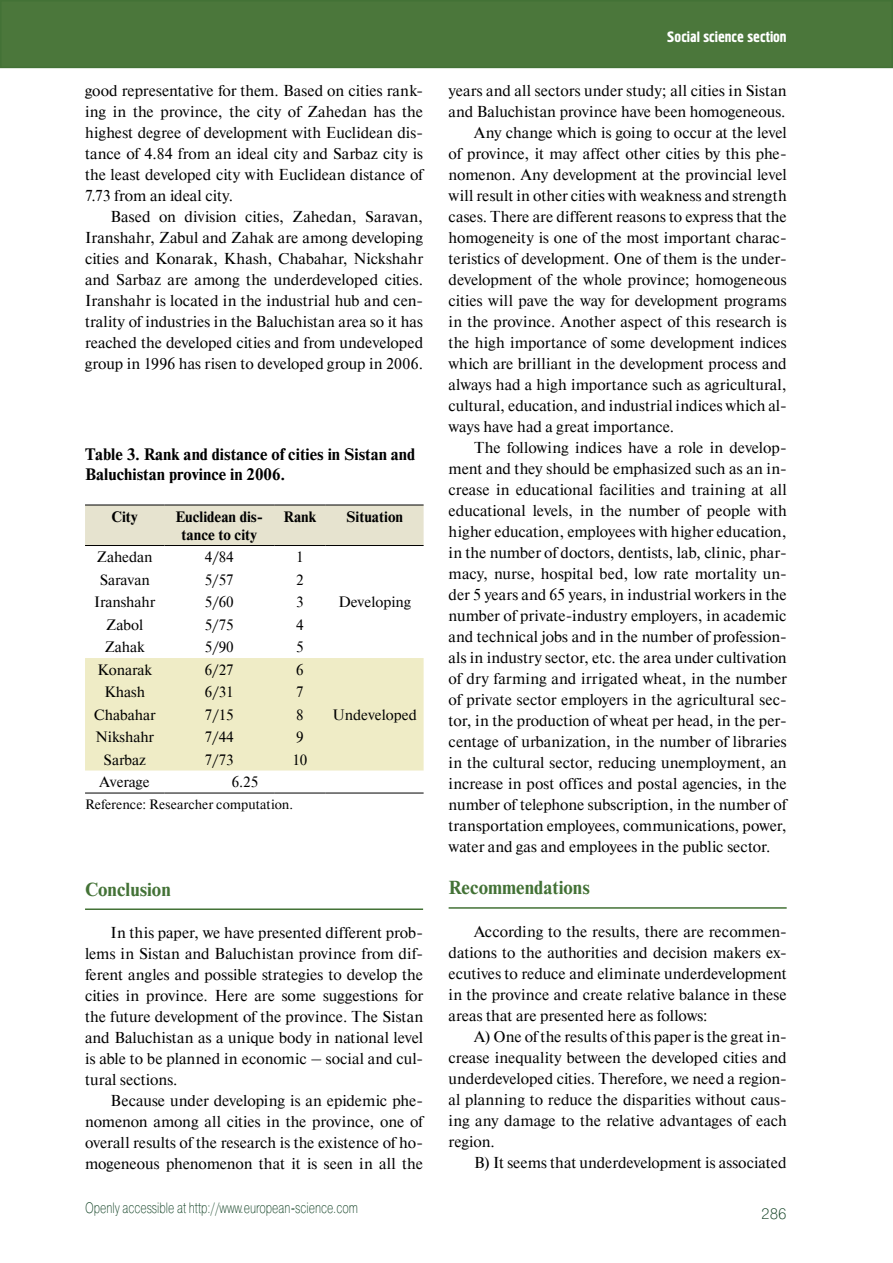
<style>
.page{position:relative;width:893px;height:1263px;background:#fff}
.page>*{position:absolute;margin:0;border:0;box-sizing:border-box;transform-origin:0 0}
.t1{font:700 18.75px "Newton C";color:#437236}
.t2{font:700 16.5px/19.8px "Newton C";color:#000}
.t3{font:15.75px/21px "Newton C";color:#000;text-align:justify}
.t4{font:15px "Newton C";color:#000}
.t5{font:15px "Pragmatica Light C";color:#0d3e20;scale:.75 1}
.t6{font:700 15px/18px "Newton C";color:#000;text-align:center}
.t7{font:15px "Hermes C";color:#fff}
.t8{font:15px "Pragmatica Light C";color:#0d3e20}
.t9{font:13.5px "Newton C";letter-spacing:.005em;color:#000}
</style>
<div class="page">
<div style="left:1px;top:1px;width:891px;height:66px;background:#4b773b"></div>
<div style="left:0;top:0;width:893px;height:68px;border:2px solid #437236"></div>
<div style="left:85px;top:506px;width:339px;height:39px;background:#e6e3cf"></div>
<svg style="left:85px;top:770px;width:339px;height:23px"></svg>
<div style="left:85px;top:658px;width:339px;height:112px;background:#efecc6"></div>
<hr style="left:85px;top:793px;width:79px;height:1px;background:#000">
<hr style="left:164px;top:793px;width:110px;height:1px;background:#000">
<hr style="left:274px;top:793px;width:52px;height:1px;background:#000">
<hr style="left:326px;top:793px;width:98px;height:1px;background:#000">
<hr style="left:85px;top:505px;width:79px;height:1px;background:#000">
<hr style="left:164px;top:505px;width:110px;height:1px;background:#000">
<hr style="left:274px;top:505px;width:52px;height:1px;background:#000">
<hr style="left:326px;top:505px;width:98px;height:1px;background:#000">
<hr style="left:85px;top:545px;width:79px;height:1px;background:#000">
<hr style="left:164px;top:545px;width:110px;height:1px;background:#000">
<hr style="left:274px;top:545px;width:52px;height:1px;background:#000">
<hr style="left:326px;top:545px;width:98px;height:1px;background:#000">
<hr style="left:85px;top:908px;width:338px;height:2px;background:#437236">
<hr style="left:449px;top:907px;width:338px;height:2px;background:#437236">
<p class="t3" style="left:85px;top:80px;width:340px">good representative for them. Based on cities rank&shy;ing in the province, the city of Zahedan has the highest degree of development with Euclidean dis&shy;tance of 4.84 from an ideal city and Sarbaz city is the least developed city with Euclidean distance of 7.73 from an ideal city.</p>
<p class="t3" style="left:85px;top:206px;width:340px;text-indent:26px">Based on division cities, Zahedan, Saravan, Iranshahr, Zabul and Zahak are among developing cities and Konarak, Khash, Chabahar, Nickshahr and Sarbaz are among the underdeveloped cities.<br>Iranshahr is located in the industrial hub and cen&shy;trality of industries in the Baluchistan area so it has reached the developed cities and from undeveloped group in 1996 has risen to developed group in 2006.</p>
<p class="t2" style="left:85px;top:445px;width:332px">Table 3. Rank and distance of cities in Sistan and<br>Baluchistan province in 2006.</p>
<p class="t6" style="left:112px;top:507px;width:28px">City</p>
<p class="t6" style="left:175px;top:507px;width:89px">Euclidean dis&shy;tance to city</p>
<p class="t6" style="left:284px;top:507px;width:34px">Rank</p>
<p class="t6" style="left:346px;top:507px;width:58px">Situation</p>
<p class="t4" style="left:97px;top:549px;width:57px">Zahedan</p>
<p class="t4" style="left:205px;top:549px;width:31px">4/84</p>
<p class="t4" style="left:296px;top:549px;width:9px">1</p>
<p class="t4" style="left:338px;top:594px;width:74px">Developing</p>
<p class="t4" style="left:100px;top:571px;width:52px">Saravan</p>
<p class="t4" style="left:205px;top:571px;width:31px">5/57</p>
<p class="t4" style="left:296px;top:571px;width:9px">2</p>
<p class="t4" style="left:94px;top:594px;width:62px">Iranshahr</p>
<p class="t4" style="left:205px;top:594px;width:30px">5/60</p>
<p class="t4" style="left:296px;top:594px;width:9px">3</p>
<p class="t4" style="left:106px;top:616px;width:38px">Zabol</p>
<p class="t4" style="left:205px;top:616px;width:31px">5/75</p>
<p class="t4" style="left:296px;top:616px;width:9px">4</p>
<p class="t4" style="left:105px;top:639px;width:41px">Zahak</p>
<p class="t4" style="left:205px;top:639px;width:30px">5/90</p>
<p class="t4" style="left:296px;top:639px;width:9px">5</p>
<p class="t4" style="left:97px;top:661px;width:56px">Konarak</p>
<p class="t4" style="left:205px;top:661px;width:30px">6/27</p>
<p class="t4" style="left:296px;top:661px;width:9px">6</p>
<p class="t4" style="left:104px;top:684px;width:42px">Khash</p>
<p class="t4" style="left:205px;top:684px;width:30px">6/31</p>
<p class="t4" style="left:296px;top:684px;width:9px">7</p>
<p class="t4" style="left:94px;top:706px;width:63px">Chabahar</p>
<p class="t4" style="left:205px;top:706px;width:30px">7/15</p>
<p class="t4" style="left:296px;top:706px;width:9px">8</p>
<p class="t4" style="left:95px;top:729px;width:60px">Nikshahr</p>
<p class="t4" style="left:205px;top:729px;width:31px">7/44</p>
<p class="t4" style="left:296px;top:729px;width:9px">9</p>
<p class="t4" style="left:104px;top:751px;width:44px">Sarbaz</p>
<p class="t4" style="left:205px;top:751px;width:30px">7/73</p>
<p class="t4" style="left:292px;top:751px;width:16px">10</p>
<p class="t4" style="left:100px;top:774px;width:52px">Average</p>
<p class="t4" style="left:232px;top:774px;width:28px">6.25</p>
<p class="t9" style="left:85px;top:797px;width:210px">Reference: Researcher computation.</p>
<p class="t4" style="left:332px;top:706px;width:86px">Undeveloped</p>
<p class="t1" style="left:85px;top:879px;width:87px">Conclusion</p>
<p class="t3" style="left:85px;top:922px;width:340px;text-indent:25px">In this paper, we have presented different prob&shy;lems in Sistan and Baluchistan province from dif&shy;ferent angles and possible strategies to develop the cities in province. Here are some suggestions for the future development of the province. The Sistan and Baluchistan as a unique body in national level is able to be planned in economic – social and cul&shy;tural sections.</p>
<p class="t3" style="left:85px;top:1090px;width:340px;text-indent:25px">Because under developing is an epidemic phe&shy;nomenon among all cities in the province, one of overall results of the research is the existence of ho&shy;mogeneous phenomenon that it is seen in all the</p>
<p class="t5" style="left:85px;top:1199px;width:365px">Openly accessible at http://www.european-science.com</p>
<p class="t7" style="left:667px;top:29px;width:121px">Social science section</p>
<p class="t3" style="left:449px;top:80px;width:340px">years and all sectors under study; all cities in Sistan</p>
<p class="t3" style="left:449px;top:101px;width:338px">and Baluchistan province have been homogeneous.</p>
<p class="t3" style="left:474px;top:122px;width:314px">Any change which is going to occur at the level</p>
<p class="t3" style="left:449px;top:143px;width:340px">of province, it may affect other cities by this phe-</p>
<p class="t3" style="left:449px;top:164px;width:339px">nomenon. Any development at the provincial level</p>
<p class="t3" style="left:449px;top:185px;width:340px">will result in other cities with weakness and strength</p>
<p class="t3" style="left:449px;top:206px;width:339px">cases. There are different reasons to express that the</p>
<p class="t3" style="left:449px;top:227px;width:340px">homogeneity is one of the most important charac-</p>
<p class="t3" style="left:449px;top:248px;width:340px">teristics of development. One of them is the under-</p>
<p class="t3" style="left:449px;top:269px;width:340px">development of the whole province; homogeneous</p>
<p class="t3" style="left:449px;top:290px;width:339px">cities will pave the way for development programs</p>
<p class="t3" style="left:449px;top:311px;width:339px">in the province. Another aspect of this research is</p>
<p class="t3" style="left:449px;top:332px;width:340px">the high importance of some development indices</p>
<p class="t3" style="left:449px;top:353px;width:340px">which are brilliant in the development process and</p>
<p class="t3" style="left:449px;top:374px;width:339px">always had a high importance such as agricultural,</p>
<p class="t3" style="left:449px;top:395px;width:340px">cultural, education, and industrial indices which al-</p>
<p class="t3" style="left:449px;top:416px;width:227px">ways have had a great importance.</p>
<p class="t3" style="left:474px;top:437px;width:314px">The following indices have a role in develop-</p>
<p class="t3" style="left:449px;top:458px;width:340px">ment and they should be emphasized such as an in-</p>
<p class="t3" style="left:449px;top:479px;width:339px">crease in educational facilities and training at all</p>
<p class="t3" style="left:449px;top:500px;width:340px">educational levels, in the number of people with</p>
<p class="t3" style="left:449px;top:521px;width:339px">higher education, employees with higher education,</p>
<p class="t3" style="left:449px;top:542px;width:340px">in the number of doctors, dentists, lab, clinic, phar-</p>
<p class="t3" style="left:449px;top:563px;width:340px">macy, nurse, hospital bed, low rate mortality un-</p>
<p class="t3" style="left:449px;top:584px;width:339px">der 5 years and 65 years, in industrial workers in the</p>
<p class="t3" style="left:449px;top:605px;width:339px">number of private-industry employers, in academic</p>
<p class="t3" style="left:449px;top:626px;width:340px">and technical jobs and in the number of profession-</p>
<p class="t3" style="left:449px;top:647px;width:340px">als in industry sector, etc. the area under cultivation</p>
<p class="t3" style="left:449px;top:668px;width:340px">of dry farming and irrigated wheat, in the number</p>
<p class="t3" style="left:449px;top:689px;width:340px">of private sector employers in the agricultural sec-</p>
<p class="t3" style="left:449px;top:710px;width:340px">tor, in the production of wheat per head, in the per-</p>
<p class="t3" style="left:449px;top:731px;width:340px">centage of urbanization, in the number of libraries</p>
<p class="t3" style="left:449px;top:752px;width:340px">in the cultural sector, reducing unemployment, an</p>
<p class="t3" style="left:449px;top:773px;width:340px">increase in post offices and postal agencies, in the</p>
<p class="t3" style="left:449px;top:794px;width:339px">number of telephone subscription, in the number of</p>
<p class="t3" style="left:449px;top:815px;width:339px">transportation employees, communications, power,</p>
<p class="t3" style="left:449px;top:836px;width:323px">water and gas and employees in the public sector.</p>
<p class="t1" style="left:449px;top:877px;width:143px">Recommendations</p>
<p class="t3" style="left:449px;top:921px;width:340px;text-indent:25px">According to the results, there are recommen&shy;dations to the authorities and decision makers ex&shy;ecutives to reduce and eliminate underdevelopment in the province and create relative balance in these areas that are presented here as follows:</p>
<p class="t3" style="left:449px;top:1026px;width:340px;text-indent:25px">A) One of the results of this paper is the great in&shy;crease inequality between the developed cities and underdeveloped cities. Therefore, we need a region&shy;al planning to reduce the disparities without caus&shy;ing any damage to the relative advantages of each region.</p>
<p class="t3" style="left:474px;top:1152px;width:314px">B) It seems that underdevelopment is associated</p>
<p class="t8" style="left:761px;top:1205px;width:27px">286</p>
</div>
